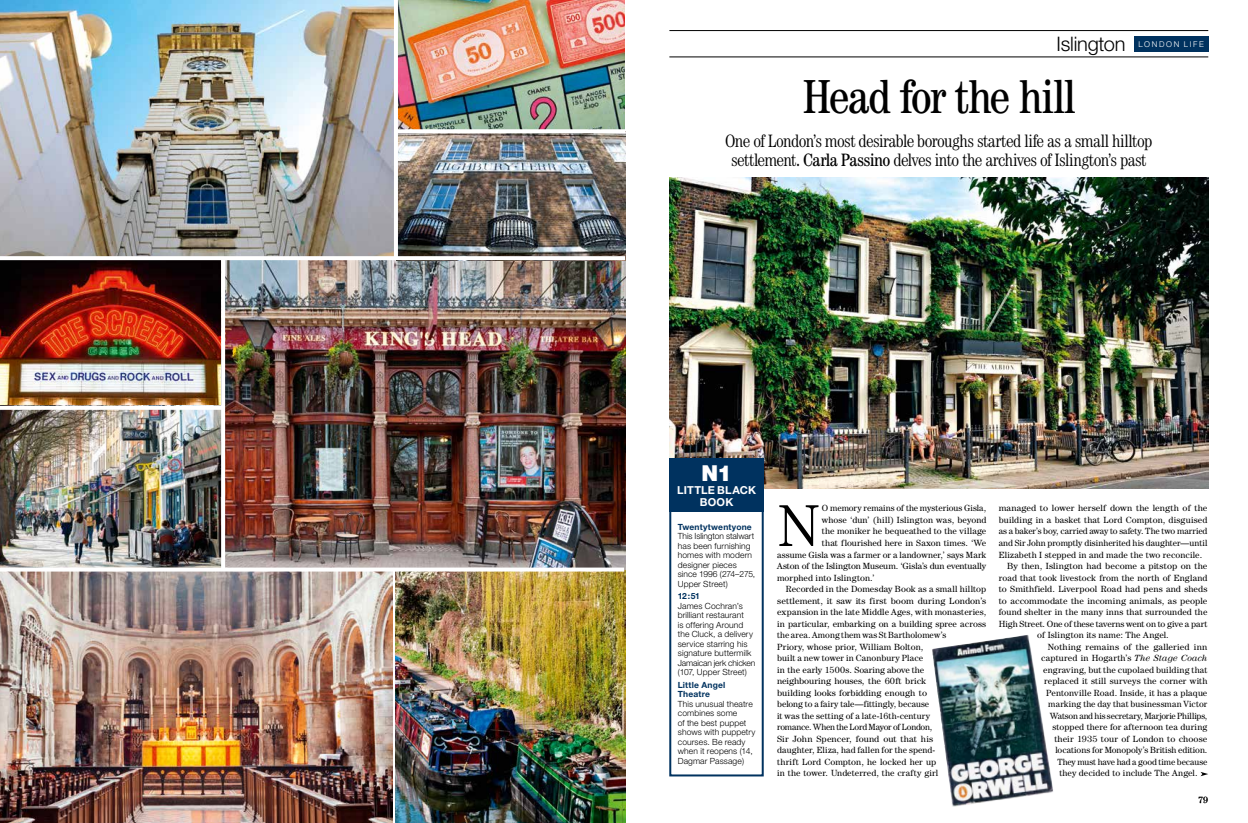
<style>
.page{position:relative;width:1248px;height:823px;background:#fff}
.page>*{position:absolute;margin:0;border:0;box-sizing:border-box;transform-origin:0 0}
.t1{font:300 59.4px "Century IT Cby BT";color:#000}
.t2{font:condensed 48px "Century IT Cby BT";letter-spacing:-.025em;color:#000}
.t3{font:900 22px "Helvetica Neue LT Std";color:#fff}
.t4{font:300 20px "Helvetica Neue";letter-spacing:-.01em;color:#000}
.t5{font:300 condensed 18px/19px "Century IT Cby BT";letter-spacing:-.025em;color:#000;text-align:center}
.t6{font:700 11px/12px "Helvetica Neue";letter-spacing:.015em;color:#fff;text-align:center}
.t7{font:9px "Century IT Cby BT";letter-spacing:.01em;color:#000}
.t8{font:9px "Century IT Cby BT";letter-spacing:-.015em;color:#000}
.t9{font:9px "Century IT Cby BT";letter-spacing:-.025em;color:#000}
.t10{font:300 8.5px/9.5px "Helvetica Neue";letter-spacing:.01em;color:#000}
.t11{font:700 8.5px/9.5px "Helvetica Neue";letter-spacing:.02em;color:#00325f}
.t12{font:300 8px "Helvetica Neue";letter-spacing:.21em;color:#fff}
.s1{font-weight:400}
.s2{font-style:italic}
</style>
<div class="page">
<hr style="left:669px;top:30px;width:539px;height:1px;background:#000">
<hr style="left:669px;top:57px;width:539px;height:1px;background:#000">
<div style="left:1133px;top:36px;width:75px;height:15px;background:#00325f"></div>
<svg style="left:1200px;top:772px;width:8px;height:3px"></svg>
<img style="left:398px;top:0;width:227px;height:256px">
<img style="left:669px;top:177px;width:538px;height:311px">
<img style="left:0;top:260px;width:221px;height:145px">
<img style="left:396px;top:568px;width:229px;height:254px">
<img style="left:225px;top:260px;width:400px;height:308px">
<img style="left:0;top:571px;width:392px;height:251px">
<img style="left:0;top:409px;width:221px;height:158px">
<img style="left:0;top:0;width:394px;height:256px">
<svg style="left:0;top:256px;width:625px;height:1px"></svg>
<svg style="left:221px;top:260px;width:1px;height:307px"></svg>
<svg style="left:0;top:405px;width:222px;height:4px"></svg>
<svg style="left:398px;top:129px;width:227px;height:4px"></svg>
<svg style="left:0;top:567px;width:624px;height:4px"></svg>
<hr style="left:394px;top:0;width:4px;height:258px;background:#fff">
<img style="left:932px;top:635px;width:121px;height:171px">
<div style="left:669px;top:458px;width:94px;height:318px;border:2px solid #00325f"></div>
<div style="left:669px;top:458px;width:95px;height:54px;background:#00325f"></div>
<h3 class="t4" style="left:1056px;top:32px;width:70px">Islington</h3>
<p class="t12" style="left:1138px;top:39px;width:67px">LONDON LIFE</p>
<h2 class="t2" style="left:802px;top:67px;width:274px">Head for the hill</h2>
<h3 class="t5" style="left:725px;top:131px;width:429px">One of London’s most desirable boroughs started life as a small hilltop settlement<span class="s1">. Carla Passino</span> delves into the archives of Islington’s past</h3>
<h3 class="t3" style="left:701px;top:459px;width:32px">N1</h3>
<p class="t6" style="left:677px;top:483px;width:80px">LITTLE BLACK<br>BOOK</p>
<p class="t11" style="left:677px;top:521px;width:75px">Twentytwentyone</p>
<p class="t10" style="left:677px;top:531px;width:79px">This Islington stalwart has been furnishing homes with modern designer pieces since 1996 (274–275,<br>Upper Street)</p>
<p class="t11" style="left:677px;top:591px;width:24px">12:51</p>
<p class="t10" style="left:677px;top:600px;width:79px">James Cochran’s brilliant restaurant<br>is offering Around the Cluck, a delivery service starring his signature buttermilk<br>Jamaican jerk chicken (107, Upper Street)</p>
<p class="t11" style="left:677px;top:679px;width:49px">Little Angel<br>Theatre</p>
<p class="t10" style="left:677px;top:698px;width:79px">This unusual theatre combines some<br>of the best puppet shows with puppetry courses. Be ready when it reopens (14,<br>Dagmar Passage)</p>
<h1 class="t1" style="left:777px;top:489px;width:45px">N</h1>
<p class="t7" style="left:821px;top:502px;width:166px">O memory remains of the mysterious Gisla,</p>
<p class="t7" style="left:821px;top:514px;width:166px">whose ‘dun’ (hill) Islington was, beyond</p>
<p class="t7" style="left:821px;top:525px;width:166px">the moniker he bequeathed to the village</p>
<p class="t7" style="left:821px;top:537px;width:166px">that flourished here in Saxon times. ‘We</p>
<p class="t7" style="left:777px;top:548px;width:211px">assume Gisla was a farmer or a landowner,’ says Mark</p>
<p class="t7" style="left:777px;top:560px;width:211px">Aston of the Islington Museum. ‘Gisla’s dun eventually</p>
<p class="t7" style="left:777px;top:571px;width:99px">morphed into Islington.’</p>
<p class="t7" style="left:785px;top:583px;width:202px">Recorded in the Domesday Book as a small hilltop</p>
<p class="t7" style="left:777px;top:594px;width:211px">settlement, it saw its first boom during London’s</p>
<p class="t7" style="left:777px;top:606px;width:211px">expansion in the late Middle Ages, with monasteries,</p>
<p class="t7" style="left:777px;top:617px;width:210px">in particular, embarking on a building spree across</p>
<p class="t7" style="left:777px;top:629px;width:171px">the area. Among them was St Bartholomew’s</p>
<p class="t7" style="left:777px;top:640px;width:147px">Priory, whose prior, William Bolton,</p>
<p class="t7" style="left:777px;top:652px;width:148px">built a new tower in Canonbury Place</p>
<p class="t7" style="left:777px;top:663px;width:148px">in the early 1500s. Soaring above the</p>
<p class="t7" style="left:777px;top:675px;width:150px">neighbouring houses, the 60ft brick</p>
<p class="t7" style="left:777px;top:686px;width:151px">building looks forbidding enough to</p>
<p class="t7" style="left:777px;top:698px;width:153px">belong to a fairy tale—fittingly, because</p>
<p class="t7" style="left:777px;top:709px;width:155px">it was the setting of a late-16th-century</p>
<p class="t9" style="left:777px;top:721px;width:157px">romance. When the Lord Mayor of London,</p>
<p class="t7" style="left:777px;top:732px;width:158px">Sir John Spencer, found out that his</p>
<p class="t7" style="left:777px;top:744px;width:159px">daughter, Eliza, had fallen for the spend-</p>
<p class="t7" style="left:777px;top:755px;width:161px">thrift Lord Compton, he locked her up</p>
<p class="t7" style="left:777px;top:767px;width:163px">in the tower. Undeterred, the crafty girl</p>
<p class="t7" style="left:998px;top:502px;width:210px">managed to lower herself down the length of the</p>
<p class="t7" style="left:998px;top:514px;width:210px">building in a basket that Lord Compton, disguised</p>
<p class="t7" style="left:998px;top:525px;width:210px">as a baker’s boy, carried away to safety. The two married</p>
<p class="t7" style="left:998px;top:537px;width:210px">and Sir John promptly disinherited his daughter—until</p>
<p class="t7" style="left:998px;top:548px;width:205px">Elizabeth I stepped in and made the two reconcile.</p>
<p class="t7" style="left:1007px;top:560px;width:202px">By then, Islington had become a pitstop on the</p>
<p class="t7" style="left:998px;top:571px;width:210px">road that took livestock from the north of England</p>
<p class="t7" style="left:998px;top:583px;width:210px">to Smithfield. Liverpool Road had pens and sheds</p>
<p class="t7" style="left:998px;top:594px;width:210px">to accommodate the incoming animals, as people</p>
<p class="t7" style="left:998px;top:606px;width:210px">found shelter in the many inns that surrounded the</p>
<p class="t7" style="left:998px;top:617px;width:210px">High Street. One of these taverns went on to give a part</p>
<p class="t7" style="left:1037px;top:629px;width:133px">of Islington its name: The Angel.</p>
<p class="t7" style="left:1047px;top:640px;width:161px">Nothing remains of the galleried inn</p>
<p class="t7" style="left:1041px;top:652px;width:168px">captured in Hogarth’s <span class="s2">The Stage Coach</span></p>
<p class="t7" style="left:1043px;top:663px;width:165px">engraving, but the cupolaed building that</p>
<p class="t7" style="left:1044px;top:675px;width:164px">replaced it still surveys the corner with</p>
<p class="t7" style="left:1046px;top:686px;width:162px">Pentonville Road. Inside, it has a plaque</p>
<p class="t7" style="left:1048px;top:698px;width:161px">marking the day that businessman Victor</p>
<p class="t8" style="left:1050px;top:709px;width:158px">Watson and his secretary, Marjorie Phillips,</p>
<p class="t7" style="left:1052px;top:721px;width:157px">stopped there for afternoon tea during</p>
<p class="t7" style="left:1054px;top:732px;width:155px">their 1935 tour of London to choose</p>
<p class="t7" style="left:1055px;top:744px;width:153px">locations for Monopoly’s British edition.</p>
<p class="t7" style="left:1057px;top:755px;width:152px">They must have had a good time because</p>
<p class="t7" style="left:1059px;top:767px;width:140px">they decided to include The Angel.</p>
<p class="t7" style="left:1197px;top:794px;width:12px">79</p>
</div>
